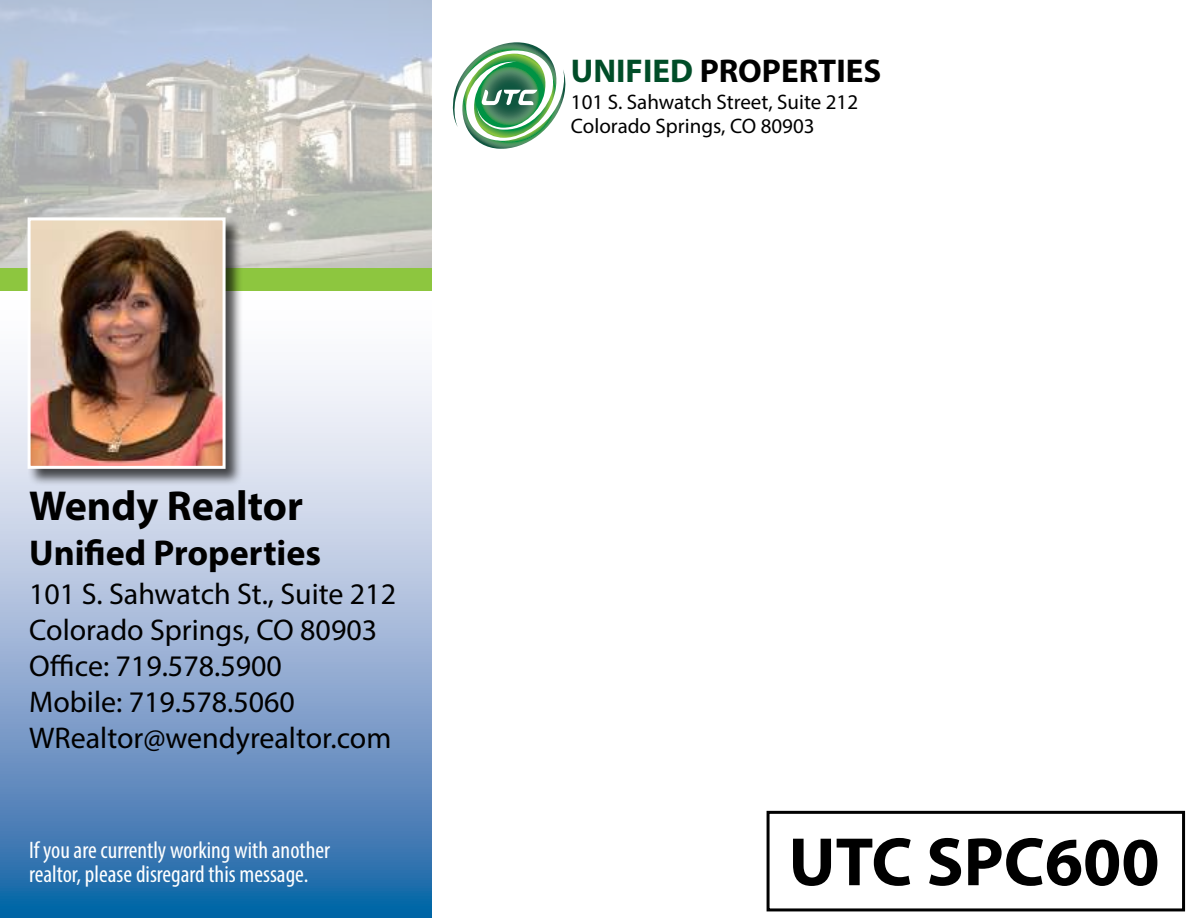
<style>
.page{position:relative;width:1188px;height:918px;background:#fff}
.page>*{position:absolute;margin:0;border:0;box-sizing:border-box;transform-origin:0 0}
.t1{font:700 69px "Myriad Pro";color:#000}
.t2{font:700 42px "Myriad Pro";color:#000}
.t3{font:700 36px "Myriad Pro";color:#000}
.t4{font:700 33px "Myriad Pro";color:#000}
.t5{font:30px/36px "Myriad Pro";color:#000}
.t6{font:condensed 24px/24px "Myriad Pro";color:#fff}
.t7{font:21px/24px "Myriad Pro";color:#000}
.s1{color:#004d28}
</style>
<div class="page">
<div style="left:767px;top:811px;width:418px;height:100px;border:3px solid #000"></div>
<svg style="left:0;top:370px;width:431px;height:548px;background:#8cabd0"></svg>
<svg style="left:452px;top:42px;width:114px;height:107px"></svg>
<img style="left:0;top:0;width:431px;height:268px">
<div style="left:0;top:268px;width:431px;height:23px;background:#8dc63f"></div>
<div style="left:28px;top:217px;width:216px;height:269px;background:#000;opacity:.7"></div>
<img style="left:32px;top:221px;width:190px;height:244px">
<div style="left:28px;top:217px;width:198px;height:252px;border:3px solid #fff"></div>
<h2 class="t2" style="left:29px;top:478px;width:276px">Wendy Realtor</h2>
<p class="t3" style="left:29px;top:529px;width:293px">Unified Properties</p>
<p class="t5" style="left:29px;top:575px;width:368px">101 S. Sahwatch St., Suite 212<br>Colorado Springs, CO 80903<br>Office: 719.578.5900<br>Mobile: 719.578.5060<br>WRealtor@wendyrealtor.com</p>
<p class="t6" style="left:29px;top:838px;width:302px">If you are currently working with another realtor, please disregard this message.</p>
<p class="t4" style="left:571px;top:49px;width:312px"><span class="s1">UNIFIED</span> PROPERTIES</p>
<p class="t7" style="left:571px;top:90px;width:289px">101 S. Sahwatch Street, Suite 212<br>Colorado Springs, CO 80903</p>
<h1 class="t1" style="left:789px;top:817px;width:373px">UTC SPC600</h1>
</div>
